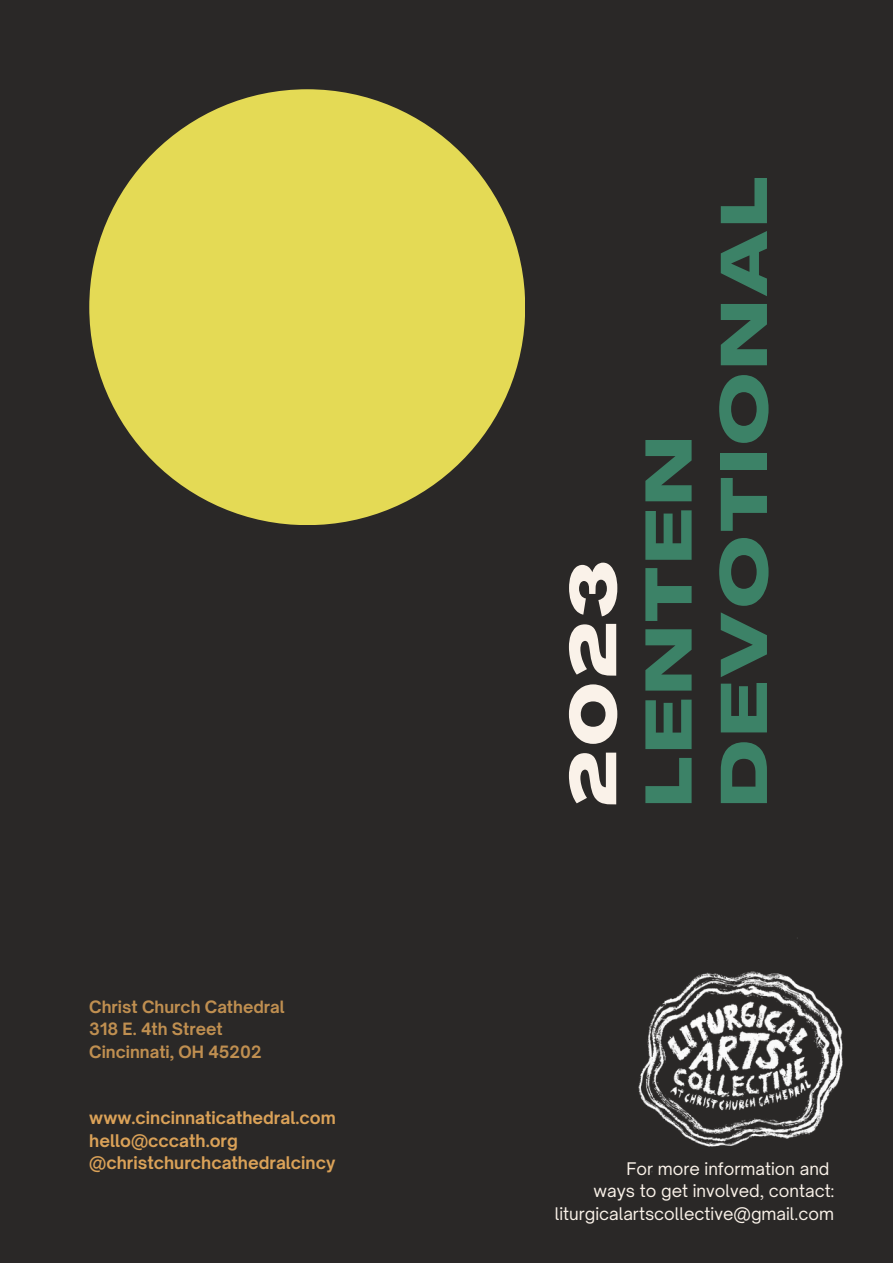
<style>
.page{position:relative;width:893px;height:1264px;background:#fff}
.page>*{position:absolute;margin:0;border:0;box-sizing:border-box;transform-origin:0 0}
.t1{font:800 64.5px/75.3px "Agrandir Grand";letter-spacing:.07em;color:#3c8267}
.t2{font:800 64.5px "Agrandir Grand";color:#faf2e9}
.t3{font:16.65px/22.5px "Open Sauce One";color:#faf2e9;text-align:right}
.t4{font:700 16.65px/22.5px "Open Sauce One";color:#dba258}
.t5{font:700 16.2px/22.5px "Open Sauce One";color:#dba258}
</style>
<div class="page">
<div style="left:0;top:0;width:892px;height:1262px;background:#2a2827"></div>
<div style="left:89px;top:89px;width:436px;height:436px;background:#e4da55;border-radius:50%"></div>
<img style="left:638px;top:937px;width:205px;height:236px">
<p class="t5" style="left:89px;top:995px;width:197px">Christ Church Cathedral<br>318 E. 4th Street<br>Cincinnati, OH 45202</p>
<p class="t4" style="left:89px;top:1106px;width:248px">www.cincinnaticathedral.com hello@cccath.org @christchurchcathedralcincy</p>
<h1 class="t2" style="left:567px;top:806px;width:247px;rotate:-90deg">2023</h1>
<h1 class="t1" style="left:637px;top:806px;width:631px;rotate:-90deg">LENTEN<br>DEVOTIONAL</h1>
<p class="t3" style="left:554px;top:1156px;width:281px">For more information and<br>ways to get involved, contact: liturgicalartscollective@gmail.com</p>
</div>
